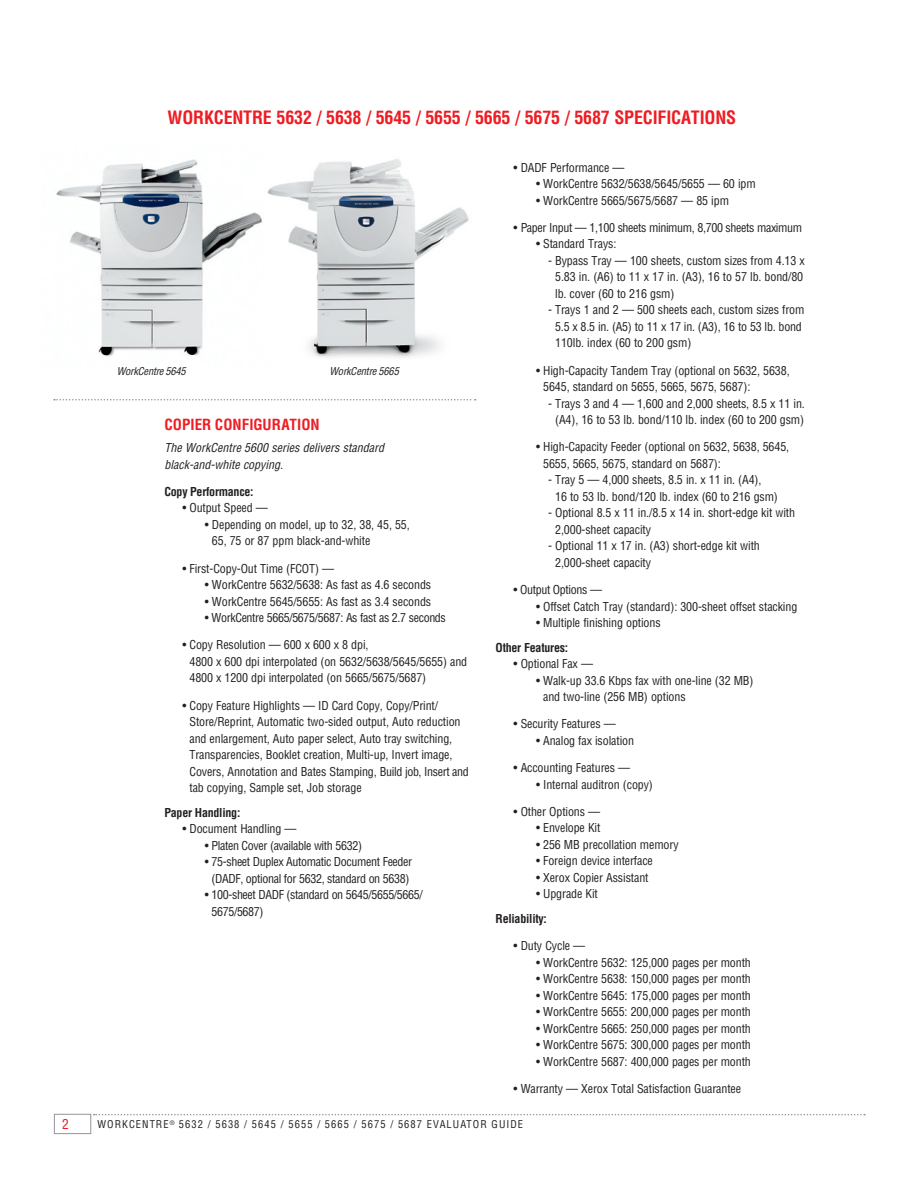
<style>
.page{position:relative;width:918px;height:1188px;background:#fff}
.page>*{position:absolute;margin:0;border:0;box-sizing:border-box;transform-origin:0 0}
.t1{font:700 condensed 18px "Helvetica";letter-spacing:-.01em;color:#ee1d23}
.t2{font:700 condensed 15px "Helvetica";color:#ee1d23}
.t3{font:condensed 13.5px "Helvetica";color:#ee1d23}
.t4{font:condensed 12px/16.5px "Helvetica";letter-spacing:-.01em;color:#231f20}
.t5{font:condensed 12px/16.5px "Helvetica";letter-spacing:-.03em;color:#231f20;text-align:center}
.t6{font:italic condensed 12px/16.5px "Helvetica";color:#231f20}
.t7{font:700 condensed 12px "Helvetica";letter-spacing:-.02em;color:#231f20}
.t8{font:condensed 10.5px "Helvetica";letter-spacing:.1em;color:#231f20}
.t9{font:italic condensed 10.5px "Helvetica";letter-spacing:-.02em;color:#231f20}
</style>
<div class="page">
<svg style="left:94px;top:1114px;width:771px;height:1px"></svg>
<div style="left:54px;top:1114px;width:37px;height:20px;border:1px solid #939598"></div>
<svg style="left:54px;top:399px;width:422px;height:1px"></svg>
<img style="left:56px;top:159px;width:206px;height:198px">
<img style="left:267px;top:159px;width:202px;height:199px">
<p class="t3" style="left:62px;top:1116px;width:8px">2</p>
<h1 class="t1" style="left:168px;top:106px;width:570px">WORKCENTRE 5632 / 5638 / 5645 / 5655 / 5665 / 5675 / 5687 SPECIFICATIONS</h1>
<p class="t4" style="left:514px;top:159px;width:112px">• DADF Performance —</p>
<p class="t4" style="left:536px;top:175px;width:221px">• WorkCentre 5632/5638/5645/5655 — 60 ipm</p>
<p class="t4" style="left:536px;top:192px;width:194px">• WorkCentre 5665/5675/5687 — 85 ipm</p>
<p class="t5" style="left:514px;top:219px;width:290px">• Paper Input — 1,100 sheets minimum, 8,700 sheets maximum</p>
<p class="t4" style="left:536px;top:236px;width:82px">• Standard Trays:</p>
<p class="t4" style="left:555px;top:252px;width:251px;text-indent:-7px">- Bypass Tray — 100 sheets, custom sizes from 4.13 x<br>5.83 in. (A6) to 11 x 17 in. (A3), 16 to 57 lb. bond/80 lb. cover (60 to 216 gsm)</p>
<p class="t4" style="left:555px;top:302px;width:251px;text-indent:-7px">- Trays 1 and 2 — 500 sheets each, custom sizes from<br>5.5 x 8.5 in. (A5) to 11 x 17 in. (A3), 16 to 53 lb. bond<br>110lb. index (60 to 200 gsm)</p>
<p class="t4" style="left:543px;top:362px;width:248px;text-indent:-7px">• High-Capacity Tandem Tray (optional on 5632, 5638,<br>5645, standard on 5655, 5665, 5675, 5687):</p>
<p class="t4" style="left:548px;top:395px;width:258px;text-align:center">- Trays 3 and 4 — 1,600 and 2,000 sheets, 8.5 x 11 in. (A4), 16 to 53 lb. bond/110 lb. index (60 to 200 gsm)</p>
<p class="t4" style="left:543px;top:439px;width:248px;text-indent:-7px">• High-Capacity Feeder (optional on 5632, 5638, 5645,<br>5655, 5665, 5675, standard on 5687):</p>
<p class="t4" style="left:555px;top:472px;width:224px;text-indent:-7px">- Tray 5 — 4,000 sheets, 8.5 in. x 11 in. (A4),<br>16 to 53 lb. bond/120 lb. index (60 to 216 gsm)</p>
<p class="t4" style="left:555px;top:505px;width:241px;text-indent:-7px">- Optional 8.5 x 11 in./8.5 x 14 in. short-edge kit with<br>2,000-sheet capacity</p>
<p class="t4" style="left:555px;top:538px;width:206px;text-indent:-7px">- Optional 11 x 17 in. (A3) short-edge kit with<br>2,000-sheet capacity</p>
<p class="t5" style="left:514px;top:582px;width:90px">• Output Options —</p>
<p class="t4" style="left:536px;top:598px;width:263px">• Offset Catch Tray (standard): 300-sheet offset stacking</p>
<p class="t4" style="left:536px;top:615px;width:126px">• Multiple finishing options</p>
<p class="t7" style="left:496px;top:640px;width:74px">Other Features:</p>
<p class="t4" style="left:514px;top:655px;width:81px">• Optional Fax —</p>
<p class="t4" style="left:543px;top:672px;width:212px;text-indent:-7px">• Walk-up 33.6 Kbps fax with one-line (32 MB) and two-line (256 MB) options</p>
<p class="t4" style="left:514px;top:716px;width:104px">• Security Features —</p>
<p class="t4" style="left:536px;top:732px;width:100px">• Analog fax isolation</p>
<p class="t4" style="left:514px;top:759px;width:118px">• Accounting Features —</p>
<p class="t4" style="left:536px;top:776px;width:118px">• Internal auditron (copy)</p>
<p class="t4" style="left:514px;top:803px;width:88px">• Other Options —</p>
<p class="t4" style="left:536px;top:820px;width:66px">• Envelope Kit</p>
<p class="t4" style="left:536px;top:836px;width:144px">• 256 MB precollation memory</p>
<p class="t4" style="left:536px;top:853px;width:118px">• Foreign device interface</p>
<p class="t4" style="left:536px;top:869px;width:114px">• Xerox Copier Assistant</p>
<p class="t4" style="left:536px;top:886px;width:63px">• Upgrade Kit</p>
<p class="t7" style="left:496px;top:911px;width:53px">Reliability:</p>
<p class="t4" style="left:514px;top:937px;width:73px">• Duty Cycle —</p>
<p class="t4" style="left:536px;top:954px;width:216px">• WorkCentre 5632: 125,000 pages per month</p>
<p class="t4" style="left:536px;top:970px;width:216px">• WorkCentre 5638: 150,000 pages per month</p>
<p class="t4" style="left:536px;top:987px;width:216px">• WorkCentre 5645: 175,000 pages per month</p>
<p class="t4" style="left:536px;top:1003px;width:216px">• WorkCentre 5655: 200,000 pages per month</p>
<p class="t4" style="left:536px;top:1020px;width:216px">• WorkCentre 5665: 250,000 pages per month</p>
<p class="t4" style="left:536px;top:1036px;width:216px">• WorkCentre 5675: 300,000 pages per month</p>
<p class="t4" style="left:536px;top:1053px;width:216px">• WorkCentre 5687: 400,000 pages per month</p>
<p class="t4" style="left:514px;top:1080px;width:229px">• Warranty — Xerox Total Satisfaction Guarantee</p>
<p class="t8" style="left:97px;top:1118px;width:409px">Wor kCentre <sup>®</sup> 5632 / 5638 / 5645 / 5655 / 5665 / 5675 / 5687 Evaluator Guide</p>
<p class="t9" style="left:117px;top:365px;width:71px">WorkCentre 5645</p>
<p class="t9" style="left:330px;top:365px;width:71px">WorkCentre 5665</p>
<p class="t2" style="left:164px;top:416px;width:157px">COPIER CONFIGURATION</p>
<p class="t6" style="left:164px;top:440px;width:221px">The WorkCentre 5600 series delivers standard black-and-white copying.</p>
<p class="t7" style="left:164px;top:484px;width:91px">Copy Performance:</p>
<p class="t4" style="left:182px;top:500px;width:87px">• Output Speed —</p>
<p class="t4" style="left:212px;top:516px;width:199px;text-indent:-7px">• Depending on model, up to 32, 38, 45, 55,<br>65, 75 or 87 ppm black-and-white</p>
<p class="t4" style="left:182px;top:560px;width:153px">• First-Copy-Out Time (FCOT) —</p>
<p class="t4" style="left:205px;top:576px;width:228px">• WorkCentre 5632/5638: As fast as 4.6 seconds</p>
<p class="t4" style="left:205px;top:593px;width:228px">• WorkCentre 5645/5655: As fast as 3.4 seconds</p>
<p class="t5" style="left:205px;top:609px;width:243px">• WorkCentre 5665/5675/5687: As fast as 2.7 seconds</p>
<p class="t4" style="left:189px;top:637px;width:279px;text-indent:-7px">• Copy Resolution — 600 x 600 x 8 dpi,<br>4800 x 600 dpi interpolated (on 5632/5638/5645/5655) and<br>4800 x 1200 dpi interpolated (on 5665/5675/5687)</p>
<p class="t4" style="left:189px;top:697px;width:281px;text-indent:-7px">• Copy Feature Highlights — ID Card Copy, Copy/Print/ Store/Reprint, Automatic two-sided output, Auto reduction and enlargement, Auto paper select, Auto tray switching, Transparencies, Booklet creation, Multi-up, Invert image, Covers, Annotation and Bates Stamping, Build job, Insert and tab copying, Sample set, Job storage</p>
<p class="t7" style="left:164px;top:805px;width:77px">Paper Handling:</p>
<p class="t4" style="left:182px;top:820px;width:116px">• Document Handling —</p>
<p class="t5" style="left:205px;top:837px;width:159px">• Platen Cover (available with 5632)</p>
<p class="t5" style="left:205px;top:853px;width:209px">• 75-sheet Duplex Automatic Document Feeder (DADF, optional for 5632, standard on 5638)</p>
<p class="t5" style="left:211px;top:886px;width:213px;text-align:left;text-indent:-7px">• 100-sheet DADF (standard on 5645/5655/5665/<br>5675/5687)</p>
</div>
